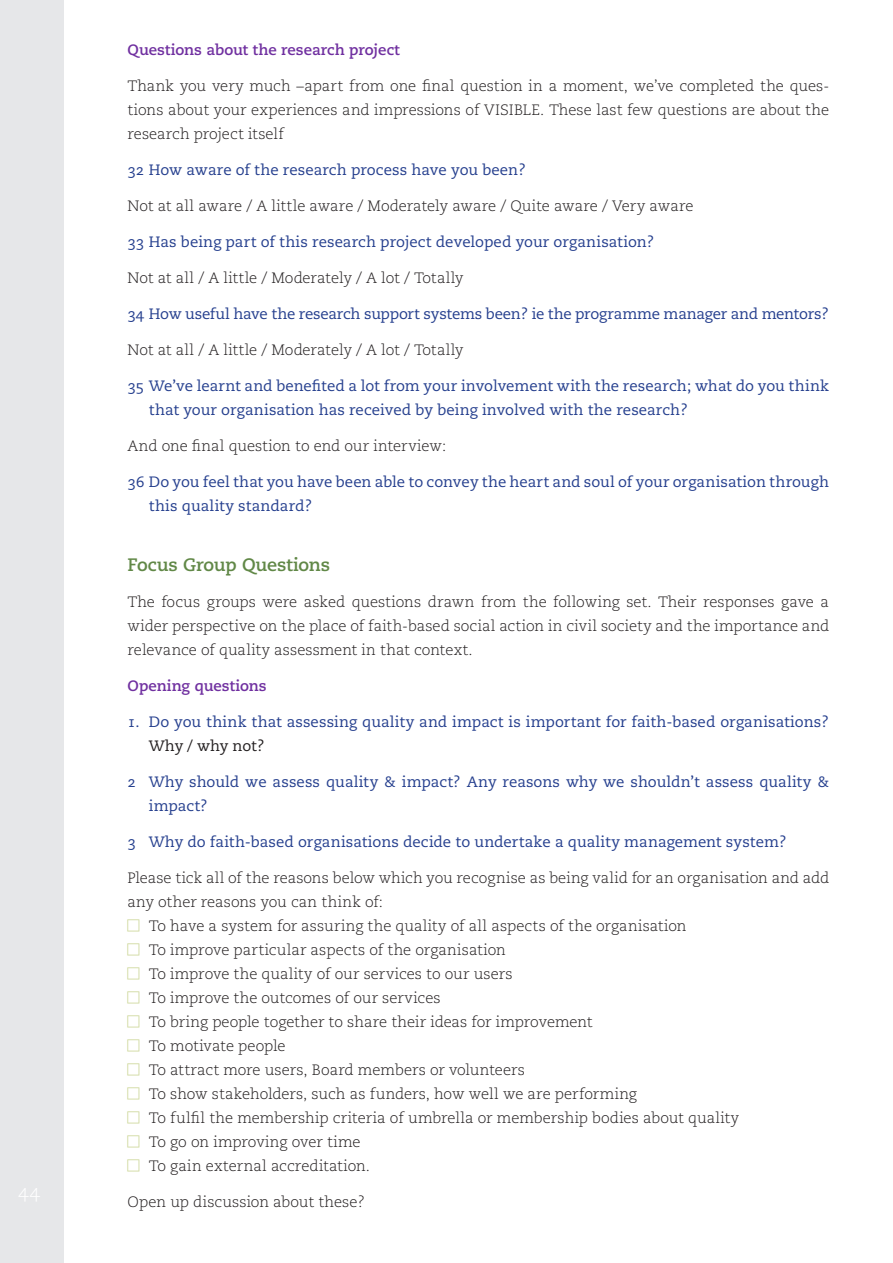
<style>
.page{position:relative;width:893px;height:1263px;background:#fff}
.page>*{position:absolute;margin:0;border:0;box-sizing:border-box;transform-origin:0 0}
.t1{font:19.5px "Caecilia Light Os F";color:#fff}
.t2{font:18px "Caecilia Bold Os F";letter-spacing:-.01em;color:#618847}
.t3{font:15px/24px "Caecilia Light Os F";color:#231f20;text-align:justify}
.t4{font:15px/24px "Caecilia Roman Os F";color:#253f8e}
.t5{font:15px "Caecilia Bold Os F";color:#7030a0}
.t6{font:15px "Caecilia Roman Os F";letter-spacing:-.01em;color:#231f20}
</style>
<div class="page">
<div style="left:0;top:0;width:64px;height:1263px;background:#e6e7e9"></div>
<h1 class="t1" style="left:18px;top:1180px;width:24px">44</h1>
<p class="t5" style="left:128px;top:40px;width:274px">Questions about the research project</p>
<p class="t3" style="left:128px;top:74px;width:703px">Thank you very much –apart from one final question in a moment, we’ve completed the ques&shy;tions about your experiences and impressions of VISIBLE. These last few questions are about the research project itself</p>
<p class="t4" style="left:128px;top:158px;width:400px">32 How aware of the research process have you been?</p>
<p class="t3" style="left:128px;top:194px;width:567px">Not at all aware / A little aware / Moderately aware / Quite aware / Very aware</p>
<p class="t4" style="left:128px;top:230px;width:528px">33 Has being part of this research project developed your organisation?</p>
<p class="t3" style="left:128px;top:266px;width:337px">Not at all / A little / Moderately / A lot / Totally</p>
<p class="t4" style="left:128px;top:302px;width:703px">34 How useful have the research support systems been? ie the programme manager and mentors?</p>
<p class="t3" style="left:128px;top:338px;width:337px">Not at all / A little / Moderately / A lot / Totally</p>
<p class="t4" style="left:149px;top:374px;width:682px;text-indent:-21px">35 We’ve learnt and benefited a lot from your involvement with the research; what do you think that your organisation has received by being involved with the research?</p>
<p class="t3" style="left:128px;top:434px;width:320px">And one final question to end our interview:</p>
<p class="t4" style="left:149px;top:470px;width:682px;text-indent:-21px">36 Do you feel that you have been able to convey the heart and soul of your organisation through this quality standard?</p>
<p class="t2" style="left:128px;top:554px;width:204px">Focus Group Questions</p>
<p class="t3" style="left:128px;top:590px;width:703px">The focus groups were asked questions drawn from the following set. Their responses gave a wider perspective on the place of faith-based social action in civil society and the importance and relevance of quality assessment in that context.</p>
<p class="t5" style="left:128px;top:676px;width:141px">Opening questions</p>
<p class="t4" style="left:128px;top:710px;width:703px">1. Do you think that assessing quality and impact is important for faith-based organisations?</p>
<p class="t6" style="left:149px;top:737px;width:117px">Why / why not?</p>
<p class="t4" style="left:149px;top:770px;width:682px;text-indent:-21px">2 Why should we assess quality &amp; impact? Any reasons why we shouldn’t assess quality &amp; impact?</p>
<p class="t4" style="left:128px;top:830px;width:661px">3 Why do faith-based organisations decide to undertake a quality management system?</p>
<p class="t3" style="left:128px;top:866px;width:703px">Please tick all of the reasons below which you recognise as being valid for an organisation and add</p>
<p class="t3" style="left:128px;top:890px;width:257px">any other reasons you can think of:</p>
<p class="t3" style="left:149px;top:914px;width:539px">To have a system for assuring the quality of all aspects of the organisation</p>
<p class="t3" style="left:149px;top:938px;width:358px">To improve particular aspects of the organisation</p>
<p class="t3" style="left:149px;top:962px;width:365px">To improve the quality of our services to our users</p>
<p class="t3" style="left:149px;top:986px;width:293px">To improve the outcomes of our services</p>
<p class="t3" style="left:149px;top:1010px;width:445px">To bring people together to share their ideas for improvement</p>
<p class="t3" style="left:149px;top:1034px;width:138px">To motivate people</p>
<p class="t3" style="left:149px;top:1058px;width:378px">To attract more users, Board members or volunteers</p>
<p class="t3" style="left:149px;top:1082px;width:490px">To show stakeholders, such as funders, how well we are performing</p>
<p class="t3" style="left:149px;top:1106px;width:592px">To fulfil the membership criteria of umbrella or membership bodies about quality</p>
<p class="t3" style="left:149px;top:1130px;width:213px">To go on improving over time</p>
<p class="t3" style="left:149px;top:1154px;width:223px">To gain external accreditation.</p>
<p class="t3" style="left:128px;top:1190px;width:239px">Open up discussion about these?</p>
</div>
